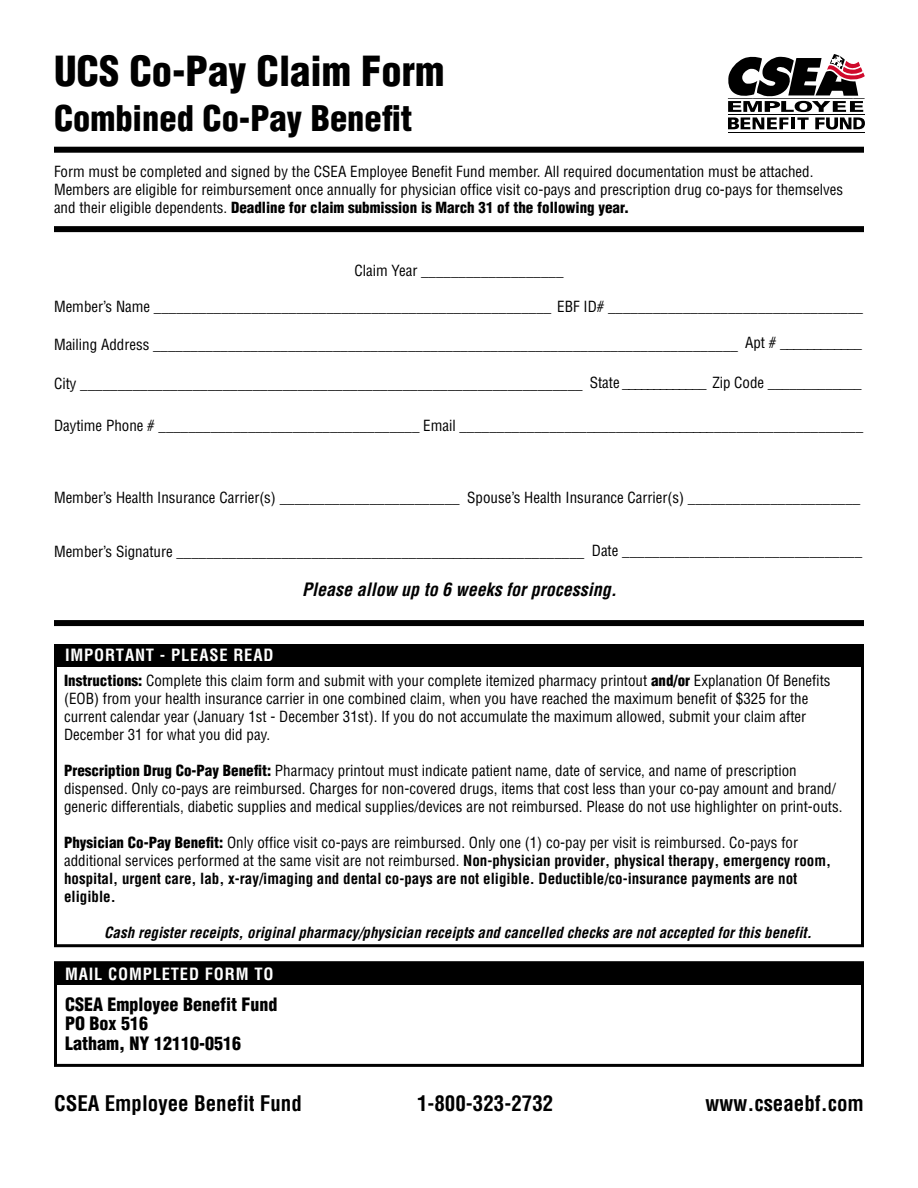
<style>
.page{position:relative;width:918px;height:1188px;background:#fff}
.page>*{position:absolute;margin:0;border:0;box-sizing:border-box;transform-origin:0 0}
.t1{font:900 condensed 40.5px "Helvetica LT Std";color:#000}
.t2{font:900 condensed 34.5px "Helvetica LT Std";color:#000}
.t3{font:700 condensed 21px "Helvetica";color:#000}
.t4{font:900 condensed 18px/19.5px "Helvetica";color:#000}
.t5{font:italic 700 condensed 18px "Helvetica";color:#000}
.t6{font:700 condensed 16.5px "Helvetica";letter-spacing:.05em;color:#fff}
.t7{font:condensed 15px/18px "Helvetica LT Std";color:#000}
.t8{font:700 condensed 15px/18px "Helvetica";color:#000}
.t9{font:italic 700 condensed 15px "Helvetica";color:#000}
.s1{font-weight:900}
.s2{font-family:"Helvetica";font-weight:700}
</style>
<div class="page">
<div style="left:54px;top:147px;width:810px;height:6px;background:#000"></div>
<div style="left:54px;top:226px;width:810px;height:6px;background:#000"></div>
<div style="left:54px;top:620px;width:810px;height:6px;background:#000"></div>
<div style="left:54px;top:661px;width:810px;height:286px;border:3px solid #000"></div>
<div style="left:54px;top:644px;width:810px;height:23px;background:#000"></div>
<div style="left:54px;top:961px;width:810px;height:106px;border:3px solid #000"></div>
<div style="left:54px;top:962px;width:810px;height:23px;background:#000"></div>
<hr style="left:728px;top:132px;width:137px;height:1px;background:#000">
<svg style="left:728px;top:54px;width:137px;height:75px"></svg>
<h1 class="t1" style="left:54px;top:46px;width:392px">UCS Co-Pay Claim Form</h1>
<h2 class="t2" style="left:54px;top:97px;width:360px">Combined Co-Pay Benefit</h2>
<p class="t7" style="left:54px;top:162px;width:791px">Form must be completed and signed by the CSEA Employee Benefit Fund member. All required documentation must be attached.<br>Members are eligible for reimbursement once annually for physician office visit co-pays and prescription drug co-pays for themselves and their eligible dependents. <span class="s1">Deadline for claim submission is March 31 of the following year.</span></p>
<p class="t7" style="left:354px;top:262px;width:211px">Claim Year ___________________</p>
<p class="t7" style="left:54px;top:297px;width:811px">Member’s Name _____________________________________________________ EBF ID# __________________________________</p>
<p class="t7" style="left:54px;top:335px;width:686px">Mailing Address ______________________________________________________________________________</p>
<p class="t7" style="left:54px;top:374px;width:530px">City ___________________________________________________________________</p>
<p class="t7" style="left:54px;top:416px;width:811px">Daytime Phone # ___________________________________ Email _______________________________________________________</p>
<p class="t7" style="left:745px;top:334px;width:118px">Apt # ____________</p>
<p class="t7" style="left:590px;top:373px;width:274px">State _____________ Zip Code _____________</p>
<p class="t7" style="left:54px;top:488px;width:808px">Member’s Health Insurance Carrier(s) ________________________ Spouse’s Health Insurance Carrier(s) _______________________</p>
<p class="t7" style="left:54px;top:542px;width:810px">Member’s Signature _______________________________________________________ Date ________________________________</p>
<p class="t6" style="left:65px;top:645px;width:210px">IMPORTANT - PLEASE READ</p>
<p class="t5" style="left:302px;top:578px;width:316px">Please allow up to 6 weeks for processing.</p>
<p class="t7" style="left:64px;top:672px;width:768px"><span class="s1">Instructions:</span> Complete this claim form and submit with your complete itemized pharmacy printout <span class="s1">and/or</span> Explanation Of Benefits (EOB) from your health insurance carrier in one combined claim, when you have reached the maximum benefit of $325 for the current calendar year (January 1st - December 31st). If you do not accumulate the maximum allowed, submit your claim after December 31 for what you did pay.</p>
<p class="t7" style="left:64px;top:762px;width:780px"><span class="s1">Prescription Drug Co-Pay Benefit:</span> Pharmacy printout must indicate patient name, date of service, and name of prescription dispensed. Only co-pays are reimbursed. Charges for non-covered drugs, items that cost less than your co-pay amount and brand/ generic differentials, diabetic supplies and medical supplies/devices are not reimbursed. Please do not use highlighter on print-outs.</p>
<p class="t7" style="left:64px;top:834px;width:768px"><span class="s1">Physician Co-Pay Benefit:</span> Only office visit co-pays are reimbursed. Only one (1) co-pay per visit is reimbursed. Co-pays for additional services performed at the same visit are not reimbursed. <span class="s2">Non-physician provider, physical therapy, emergency room,</span></p>
<p class="t8" style="left:64px;top:870px;width:735px">hospital, urgent care, lab, x-ray/imaging and dental co-pays are not eligible. Deductible/co-insurance payments are not eligible.</p>
<p class="t9" style="left:104px;top:924px;width:709px">Cash register receipts, original pharmacy/physician receipts and cancelled checks are not accepted for this benefit.</p>
<p class="t6" style="left:65px;top:964px;width:210px">MAIL COMPLETED FORM TO</p>
<p class="t4" style="left:65px;top:994px;width:214px">CSEA Employee Benefit Fund<br>PO Box 516<br>Latham, NY 12110-0516</p>
<h3 class="t3" style="left:54px;top:1091px;width:249px">CSEA Employee Benefit Fund</h3>
<h3 class="t3" style="left:417px;top:1091px;width:138px">1-800-323-2732</h3>
<h3 class="t3" style="left:705px;top:1091px;width:160px">www.cseaebf.com</h3>
</div>
